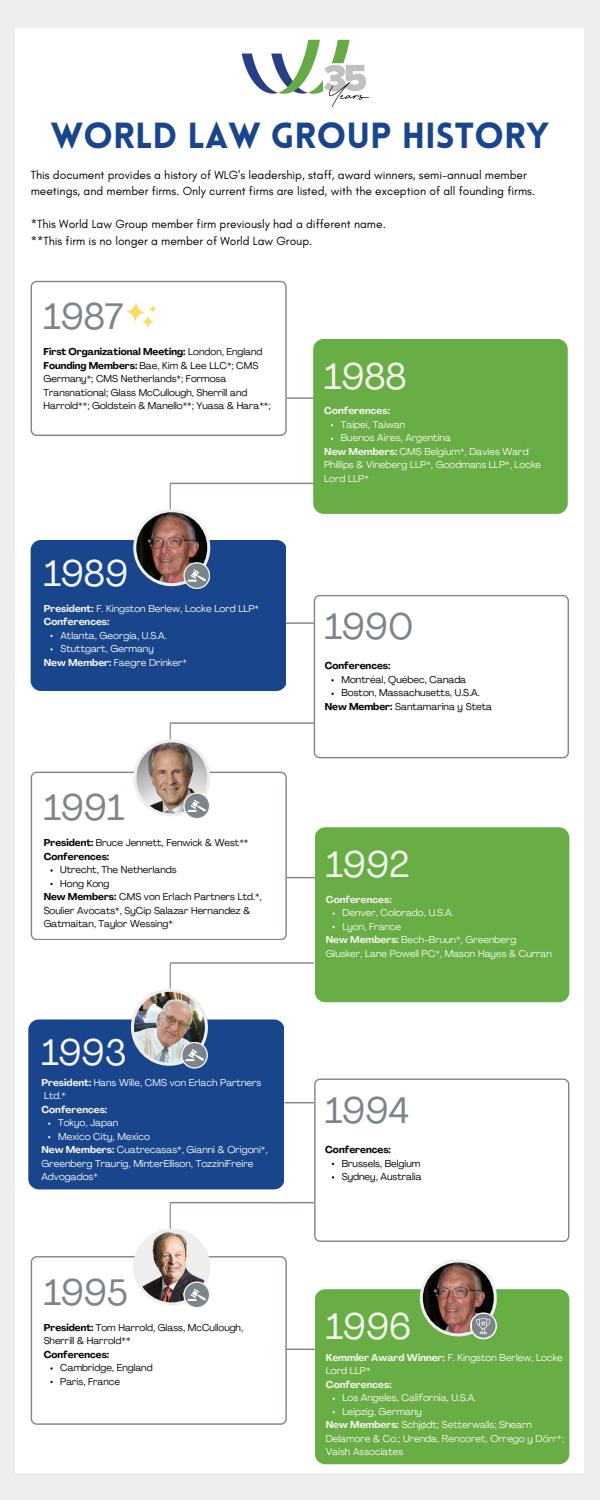
<style>
.page{position:relative;width:600px;height:1500px;background:#eee}
.page>*{position:absolute;margin:0;border:0;box-sizing:border-box;transform-origin:0 0}
.t1{font:36.4px "Agrandir";color:#7c858c}
.t2{font:36.4px "Agrandir";color:#f5f5ef}
.t3{font:900 35.5px "Lovelo";color:#19458d}
.t4{font:12px/16.5px "Glacial Indifference";color:#000}
.t5{font:9.8px/13.5px "Agrandir";color:#f5f5ef}
.t6{font:9.8px/13.5px "Agrandir";color:#040403}
.t7{font:9.8px/13.5px "Agrandir";color:#000}
.t8{font:700 9.8px "Agrandir";color:#f5f5ef}
.t9{font:700 9.8px "Agrandir";color:#000}
.t10{font:700 9.8px "Agrandir";color:#040403}
.s1{font-weight:700}
</style>
<div class="page">
<div style="left:16px;top:28px;width:568px;height:1444px;background:#fff"></div>
<svg style="left:31px;top:281px;width:256px;height:155px"></svg>
<div style="left:315px;top:1289px;width:254px;height:175px;background:#68ae45;border-radius:10px"></div>
<svg style="left:420px;top:1259px;width:77px;height:77px"></svg>
<img style="left:423px;top:1262px;width:71px;height:71px;border-radius:50%">
<svg style="left:470px;top:1312px;width:27px;height:27px"></svg>
<svg style="left:470px;top:1313px;width:27px;height:26px"></svg>
<svg style="left:472px;top:1314px;width:24px;height:24px"></svg>
<svg style="left:474px;top:1318px;width:19px;height:16px"></svg>
<svg style="left:285px;top:1102px;width:29px;height:1px"></svg>
<svg style="left:287px;top:1349px;width:28px;height:1px"></svg>
<svg style="left:170px;top:1202px;width:144px;height:26px"></svg>
<svg style="left:314px;top:595px;width:255px;height:163px"></svg>
<svg style="left:314px;top:1078px;width:255px;height:164px"></svg>
<svg style="left:286px;top:622px;width:28px;height:2px"></svg>
<svg style="left:287px;top:877px;width:28px;height:1px"></svg>
<svg style="left:170px;top:722px;width:144px;height:50px"></svg>
<svg style="left:31px;top:772px;width:256px;height:168px"></svg>
<div style="left:133px;top:739px;width:77px;height:77px;background:#eee;border-radius:50%"></div>
<img style="left:136px;top:742px;width:71px;height:71px;border-radius:50%">
<svg style="left:183px;top:792px;width:27px;height:27px"></svg>
<div style="left:185px;top:794px;width:24px;height:24px;background:#7c858c;border-radius:50%"></div>
<svg style="left:188px;top:800px;width:18px;height:12px"></svg>
<div style="left:315px;top:827px;width:254px;height:175px;background:#68ae45;border-radius:10px"></div>
<svg style="left:170px;top:962px;width:144px;height:29px"></svg>
<div style="left:28px;top:1019px;width:256px;height:170px;background:#19458d;border-radius:10px"></div>
<div style="left:131px;top:989px;width:77px;height:77px;background:#eee;border-radius:50%"></div>
<img style="left:134px;top:992px;width:71px;height:71px;border-radius:50%">
<svg style="left:181px;top:1042px;width:27px;height:27px"></svg>
<div style="left:182px;top:1043px;width:25px;height:24px;background:#7c858c;border-radius:50%"></div>
<svg style="left:185px;top:1049px;width:19px;height:12px"></svg>
<svg style="left:287px;top:397px;width:26px;height:2px"></svg>
<svg style="left:31px;top:1256px;width:256px;height:169px"></svg>
<div style="left:133px;top:1228px;width:77px;height:77px;background:#eee;border-radius:50%"></div>
<img style="left:136px;top:1232px;width:71px;height:70px;border-radius:50%">
<svg style="left:183px;top:1281px;width:27px;height:27px"></svg>
<div style="left:185px;top:1283px;width:24px;height:24px;background:#7c858c;border-radius:50%"></div>
<svg style="left:188px;top:1289px;width:18px;height:12px"></svg>
<svg style="left:170px;top:483px;width:143px;height:58px"></svg>
<div style="left:313px;top:339px;width:255px;height:175px;background:#68ae45;border-radius:10px"></div>
<div style="left:31px;top:540px;width:255px;height:151px;background:#19458d;border-radius:10px"></div>
<svg style="left:133px;top:509px;width:77px;height:77px"></svg>
<img style="left:136px;top:512px;width:71px;height:71px;border-radius:50%">
<svg style="left:183px;top:562px;width:27px;height:27px"></svg>
<div style="left:185px;top:564px;width:24px;height:24px;background:#7c858c;border-radius:50%"></div>
<svg style="left:188px;top:570px;width:18px;height:12px"></svg>
<img style="left:241px;top:39px;width:129px;height:69px">
<svg style="left:127px;top:303px;width:29px;height:24px"></svg>
<h2 class="t3" style="left:51px;top:121px;width:500px">WORLD LAW GROUP HISTORY</h2>
<p class="t4" style="left:31px;top:166px;width:506px">This document provides a history of WLG's leadership, staff, award winners, semi-annual member meetings, and member firms. Only current firms are listed, with the exception of all founding firms.</p>
<p class="t4" style="left:31px;top:216px;width:357px">*This World Law Group member firm previously had a different name. **This firm is no longer a member of World Law Group.</p>
<h1 class="t1" style="left:44px;top:302px;width:82px">1987</h1>
<p class="t6" style="left:44px;top:346px;width:228px"><span class="s1">First Organizational Meeting:</span> London, England <span class="s1">Founding Members:</span> Bae, Kim &amp; Lee LLC*; CMS Germany*; CMS Netherlands*; Formosa Transnational; Glass McCullough, Sherrill and Harrold**; Goldstein &amp; Manello**; Yuasa &amp; Hara**;</p>
<h1 class="t2" style="left:44px;top:559px;width:86px">1989</h1>
<p class="t5" style="left:44px;top:602px;width:217px"><span class="s1">President:</span> F. Kingston Berlew, Locke Lord LLP*<br><span class="s1">Conferences:</span></p>
<p class="t5" style="left:44px;top:656px;width:145px"><span class="s1">New Member:</span> Faegre Drinker*</p>
<p class="t5" style="left:60px;top:629px;width:108px">Atlanta, Georgia, U.S.A.<br>Stuttgart, Germany</p>
<h1 class="t1" style="left:44px;top:793px;width:82px">1991</h1>
<p class="t6" style="left:44px;top:837px;width:206px"><span class="s1">President:</span> Bruce Jennett, Fenwick &amp; West**<br><span class="s1">Conferences:</span></p>
<p class="t6" style="left:44px;top:891px;width:220px"><span class="s1">New Members:</span> CMS von Erlach Partners Ltd.*,<br>Soulier Avocats*, SyCip Salazar Hernandez &amp;<br>Gatmaitan, Taylor Wessing*</p>
<p class="t6" style="left:60px;top:864px;width:118px">Utrecht, The Netherlands<br>Hong Kong</p>
<h1 class="t2" style="left:41px;top:1038px;width:87px">1993</h1>
<p class="t5" style="left:41px;top:1077px;width:221px"><span class="s1">President:</span> Hans Wille, CMS von Erlach Partners<br>Ltd.*</p>
<p class="t8" style="left:41px;top:1105px;width:67px">Conferences:</p>
<p class="t5" style="left:41px;top:1144px;width:228px"><span class="s1">New Members:</span> Cuatrecasas*, Gianni &amp; Origoni*,<br>Greenberg Traurig, MinterEllison, TozziniFreire<br>Advogados*</p>
<p class="t5" style="left:58px;top:1117px;width:93px">Tokyo, Japan<br>Mexico City, Mexico</p>
<h1 class="t1" style="left:44px;top:1277px;width:85px">1995</h1>
<p class="t6" style="left:44px;top:1321px;width:201px"><span class="s1">President:</span> Tom Harrold, Glass, McCullough,<br>Sherrill &amp; Harrold**</p>
<p class="t10" style="left:44px;top:1350px;width:67px">Conferences:</p>
<p class="t6" style="left:60px;top:1362px;width:94px">Cambridge, England<br>Paris, France</p>
<h1 class="t2" style="left:324px;top:361px;width:84px">1988</h1>
<p class="t5" style="left:341px;top:419px;width:112px">Taipei, Taiwan<br>Buenos Aires, Argentina</p>
<p class="t8" style="left:324px;top:407px;width:67px">Conferences:</p>
<p class="t5" style="left:324px;top:446px;width:219px"><span class="s1">New Members:</span> CMS Belgium*, Davies Ward<br>Phillips &amp; Vineberg LLP*, Goodmans LLP*, Locke<br>Lord LLP*</p>
<h1 class="t1" style="left:325px;top:612px;width:90px">1990</h1>
<p class="t9" style="left:325px;top:662px;width:67px">Conferences:</p>
<p class="t7" style="left:325px;top:701px;width:169px"><span class="s1">New Member:</span> Santamarina y Steta</p>
<p class="t7" style="left:341px;top:674px;width:140px">Montréal, Québec, Canada<br>Boston, Massachusetts, U.S.A.</p>
<h1 class="t2" style="left:326px;top:850px;width:86px">1992</h1>
<p class="t5" style="left:343px;top:907px;width:112px">Denver, Colorado, U.S.A.<br>Lyon, France</p>
<p class="t8" style="left:326px;top:895px;width:67px">Conferences:</p>
<p class="t5" style="left:326px;top:934px;width:228px"><span class="s1">New Members:</span> Bech-Bruun*, Greenberg<br>Glusker, Lane Powell PC*, Mason Hayes &amp; Curran</p>
<h1 class="t1" style="left:325px;top:1095px;width:86px">1994</h1>
<p class="t9" style="left:325px;top:1146px;width:67px">Conferences:</p>
<p class="t7" style="left:342px;top:1157px;width:81px">Brussels, Belgium<br>Sydney, Australia</p>
<h1 class="t2" style="left:326px;top:1312px;width:87px">1996</h1>
<p class="t5" style="left:326px;top:1352px;width:239px"><span class="s1">Kemmler Award Winner:</span> F. Kingston Berlew, Locke<br>Lord LLP*</p>
<p class="t8" style="left:326px;top:1381px;width:67px">Conferences:</p>
<p class="t5" style="left:326px;top:1419px;width:240px"><span class="s1">New Members:</span> Schjødt; Setterwalls; Shearn<br>Delamore &amp; Co.; Urenda, Rencoret, Orrego y Dörr*;<br>Vaish Associates</p>
<p class="t5" style="left:343px;top:1392px;width:135px">Los Angeles, California, U.S.A.<br>Leipzig, Germany</p>
</div>
